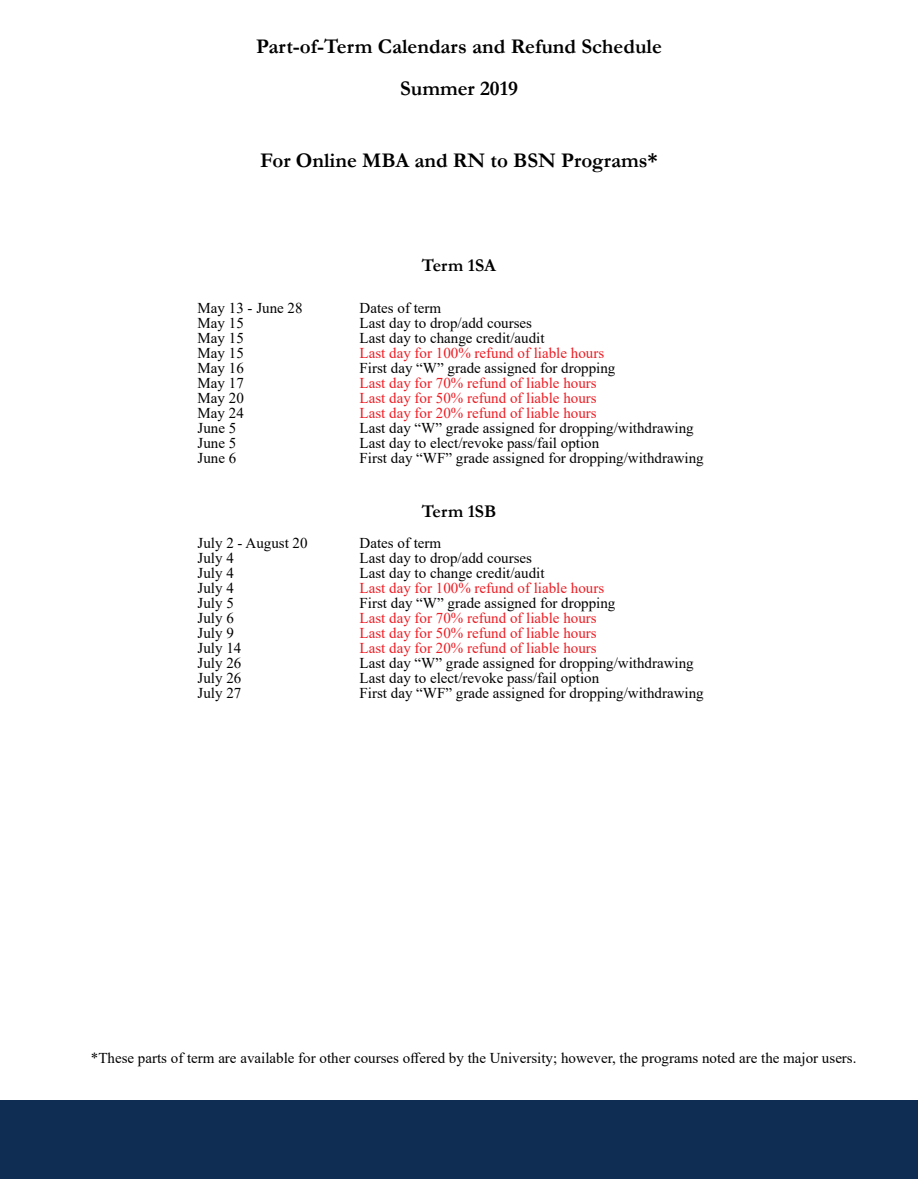
<style>
.page{position:relative;width:918px;height:1188px;background:#fff}
.page>*{position:absolute;margin:0;border:0;box-sizing:border-box;transform-origin:0 0}
.t1{font:700 21px "Garamond";color:#000}
.t2{font:700 18px "Garamond";color:#000}
.t3{font:15px "Times New Roman";color:#000}
.t4{font:15px "Times New Roman";color:#ed1d24}
</style>
<div class="page">
<div style="left:0;top:1101px;width:918px;height:77px;background:#0f2c52"></div>
<h1 class="t1" style="left:256px;top:32px;width:407px">Part-of-Term Calendars and Refund Schedule</h1>
<h1 class="t1" style="left:400px;top:74px;width:119px">Summer 2019</h1>
<h1 class="t1" style="left:260px;top:146px;width:399px">For Online MBA and RN to BSN Programs*</h1>
<p class="t2" style="left:422px;top:253px;width:76px">Term 1SA</p>
<p class="t3" style="left:198px;top:297px;width:106px">May 13 - June 28</p>
<p class="t3" style="left:360px;top:297px;width:83px">Dates of term</p>
<p class="t3" style="left:198px;top:312px;width:48px">May 15</p>
<p class="t3" style="left:360px;top:312px;width:174px">Last day to drop/add courses</p>
<p class="t3" style="left:198px;top:327px;width:48px">May 15</p>
<p class="t3" style="left:360px;top:327px;width:186px">Last day to change credit/audit</p>
<p class="t3" style="left:198px;top:342px;width:48px">May 15</p>
<p class="t4" style="left:360px;top:342px;width:246px">Last day for 100% refund of liable hours</p>
<p class="t3" style="left:198px;top:357px;width:48px">May 16</p>
<p class="t3" style="left:360px;top:357px;width:257px">First day “W” grade assigned for dropping</p>
<p class="t3" style="left:198px;top:372px;width:48px">May 17</p>
<p class="t4" style="left:360px;top:372px;width:239px">Last day for 70% refund of liable hours</p>
<p class="t3" style="left:198px;top:387px;width:48px">May 20</p>
<p class="t4" style="left:360px;top:387px;width:239px">Last day for 50% refund of liable hours</p>
<p class="t3" style="left:198px;top:402px;width:48px">May 24</p>
<p class="t4" style="left:360px;top:402px;width:239px">Last day for 20% refund of liable hours</p>
<p class="t3" style="left:198px;top:417px;width:40px">June 5</p>
<p class="t3" style="left:360px;top:417px;width:336px">Last day “W” grade assigned for dropping/withdrawing</p>
<p class="t3" style="left:198px;top:432px;width:40px">June 5</p>
<p class="t3" style="left:360px;top:432px;width:241px">Last day to elect/revoke pass/fail option</p>
<p class="t3" style="left:198px;top:447px;width:40px">June 6</p>
<p class="t3" style="left:360px;top:447px;width:346px">First day “WF” grade assigned for dropping/withdrawing</p>
<p class="t2" style="left:422px;top:499px;width:76px">Term 1SB</p>
<p class="t3" style="left:198px;top:533px;width:112px">July 2 - August 20</p>
<p class="t3" style="left:360px;top:533px;width:83px">Dates of term</p>
<p class="t3" style="left:198px;top:548px;width:38px">July 4</p>
<p class="t3" style="left:360px;top:548px;width:174px">Last day to drop/add courses</p>
<p class="t3" style="left:198px;top:563px;width:38px">July 4</p>
<p class="t3" style="left:360px;top:563px;width:186px">Last day to change credit/audit</p>
<p class="t3" style="left:198px;top:578px;width:38px">July 4</p>
<p class="t4" style="left:360px;top:578px;width:246px">Last day for 100% refund of liable hours</p>
<p class="t3" style="left:198px;top:593px;width:38px">July 5</p>
<p class="t3" style="left:360px;top:593px;width:257px">First day “W” grade assigned for dropping</p>
<p class="t3" style="left:198px;top:608px;width:38px">July 6</p>
<p class="t4" style="left:360px;top:608px;width:239px">Last day for 70% refund of liable hours</p>
<p class="t3" style="left:198px;top:623px;width:38px">July 9</p>
<p class="t4" style="left:360px;top:623px;width:239px">Last day for 50% refund of liable hours</p>
<p class="t3" style="left:198px;top:638px;width:45px">July 14</p>
<p class="t4" style="left:360px;top:638px;width:239px">Last day for 20% refund of liable hours</p>
<p class="t3" style="left:198px;top:653px;width:45px">July 26</p>
<p class="t3" style="left:360px;top:653px;width:336px">Last day “W” grade assigned for dropping/withdrawing</p>
<p class="t3" style="left:198px;top:668px;width:45px">July 26</p>
<p class="t3" style="left:360px;top:668px;width:241px">Last day to elect/revoke pass/fail option</p>
<p class="t3" style="left:198px;top:683px;width:45px">July 27</p>
<p class="t3" style="left:360px;top:683px;width:346px">First day “WF” grade assigned for dropping/withdrawing</p>
<p class="t3" style="left:91px;top:1048px;width:767px">*These parts of term are available for other courses offered by the University; however, the programs noted are the major users.</p>
</div>
